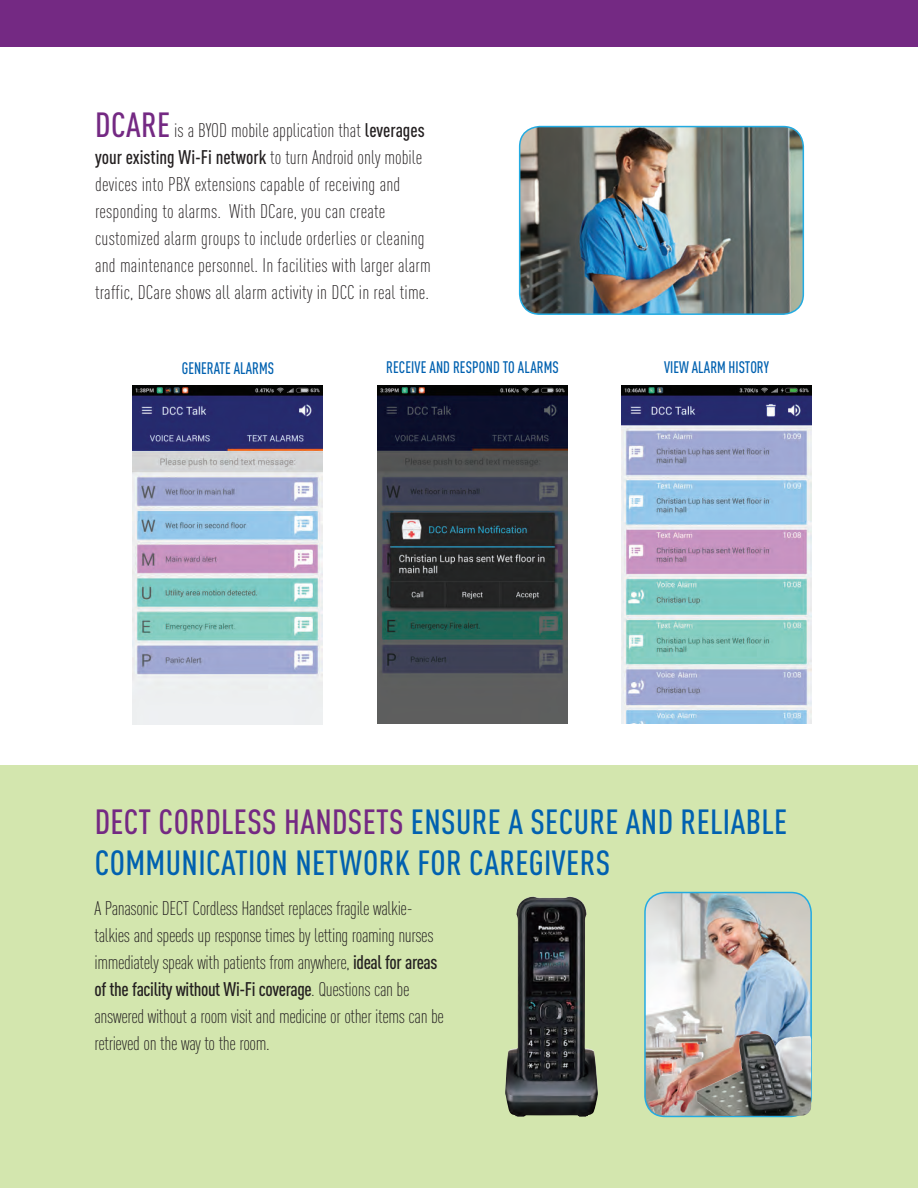
<style>
.page{position:relative;width:918px;height:1188px;background:#fff}
.page>*{position:absolute;margin:0;border:0;box-sizing:border-box;transform-origin:0 0}
.t1{font:500 condensed 34.5px/41.4px "DINOT";letter-spacing:.01em;color:#0161b0}
.t2{font:300 condensed 19.5px/27px "DINOT";color:#231f20}
.t3{font:300 condensed 19.5px/27px "DINOT";letter-spacing:-.02em;color:#231f20}
.t4{font:500 condensed 16.5px "DINOT";color:#0161b0;scale:.91 1}
.s1{font-weight:500;font-size:34.5px;color:#742983}
.s2{font-weight:500}
.s3{color:#742983}
</style>
<div class="page">
<div style="left:0;top:0;width:918px;height:46px;background:#742983"></div>
<img style="left:520px;top:127px;width:283px;height:187px">
<div style="left:519px;top:126px;width:285px;height:189px;border:2px solid #22abe2;border-radius:20px"></div>
<img style="left:133px;top:386px;width:190px;height:338px">
<img style="left:377px;top:386px;width:190px;height:338px">
<img style="left:621px;top:386px;width:191px;height:338px">
<div style="left:0;top:766px;width:918px;height:422px;background:#d3e6ae"></div>
<img style="left:645px;top:893px;width:166px;height:223px">
<div style="left:644px;top:892px;width:168px;height:225px;border:2px solid #22abe2;border-radius:20px"></div>
<img style="left:694px;top:1031px;width:117px;height:85px">
<img style="left:505px;top:896px;width:93px;height:221px">
<p class="t2" style="left:95px;top:116px;width:337px"><span class="s1">DCARE</span> is a BYOD mobile application that <span class="s2">leverages your existing Wi-Fi network</span> to turn Android only mobile devices into PBX extensions capable of receiving and responding to alarms. With DCare, you can create customized alarm groups to include orderlies or cleaning and maintenance personnel. In facilities with larger alarm traffic, DCare shows all alarm activity in DCC in real time.</p>
<p class="t4" style="left:182px;top:358px;width:103px">GENERATE ALARMS</p>
<p class="t4" style="left:386px;top:357px;width:192px">RECEIVE AND RESPOND TO ALARMS</p>
<p class="t4" style="left:664px;top:358px;width:117px">VIEW ALARM HISTORY</p>
<h1 class="t1" style="left:95px;top:801px;width:694px"><span class="s3">DECT CORDLESS HANDSETS</span> ENSURE A SECURE AND RELIABLE<br>COMMUNICATION NETWORK FOR CAREGIVERS</h1>
<p class="t3" style="left:94px;top:895px;width:351px">A Panasonic DECT Cordless Handset replaces fragile walkie&shy;talkies and speeds up response times by letting roaming nurses immediately speak with patients from anywhere, <span class="s2">ideal for areas of the facility without Wi-Fi coverage</span>. Questions can be answered without a room visit and medicine or other items can be retrieved on the way to the room.</p>
</div>
